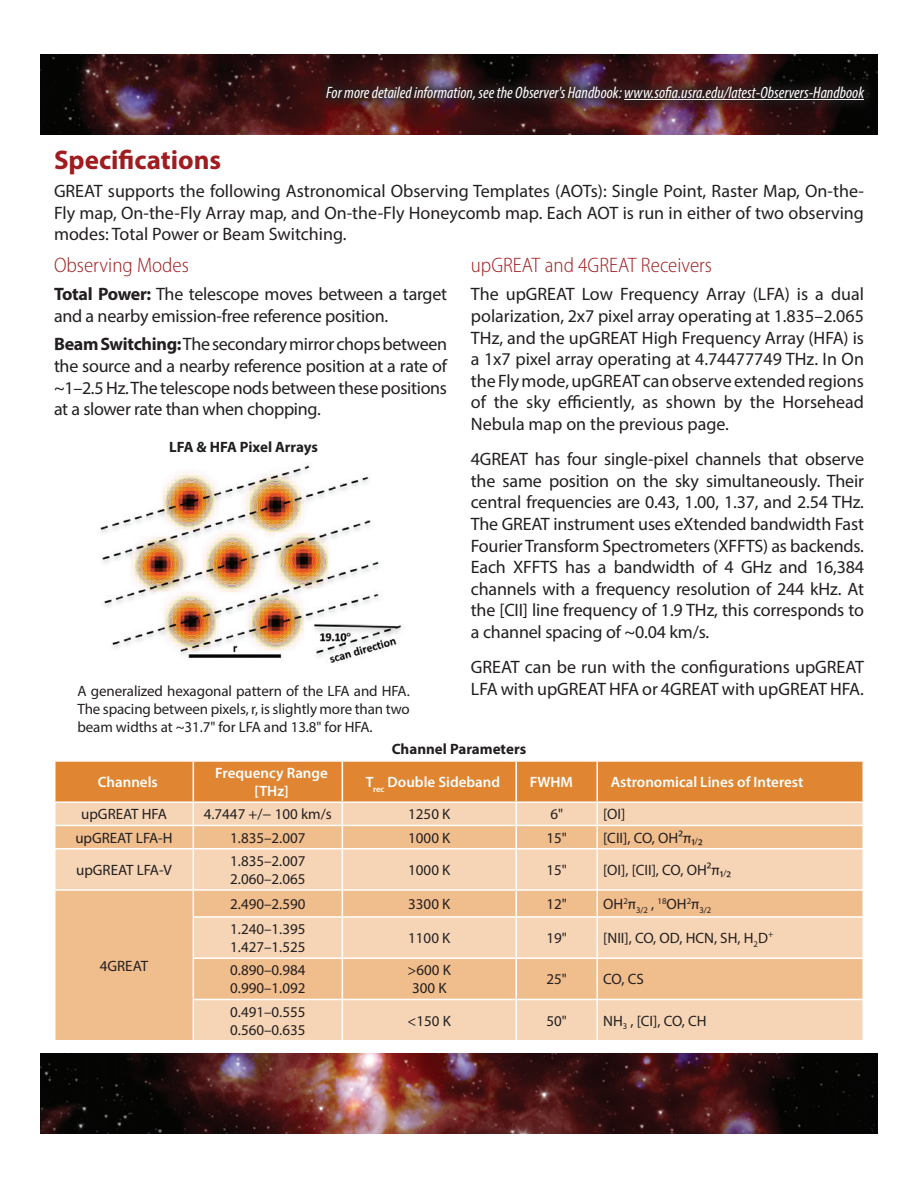
<style>
.page{position:relative;width:918px;height:1188px;background:#fff}
.page>*{position:absolute;margin:0;border:0;box-sizing:border-box;transform-origin:0 0}
.t1{font:700 27px "Myriad Pro";color:#9f1d20}
.Proposal_Resources_h{font:300 semi-condensed 21px "Myriad Pro";color:#9f1d20}
.t2{font:18px/21.6px "Myriad Pro";letter-spacing:-.01em;color:#231f20;text-align:justify}
.t3{font:italic condensed 16.5px "Myriad Pro";color:#fff}
.Table_text{font:15px/18px "Myriad Pro";color:#231f20}
.Table_header{font:600 15px/18px "Myriad Pro";color:#fff;text-align:center}
.Fig_header{font:700 15px "Myriad Pro";letter-spacing:-.01em;color:#231f20}
.Table_title{font:700 15px "Myriad Pro";color:#231f20}
.Table_text-2{font:8.7px "Myriad Pro";color:#231f20}
.s1{font-weight:700}
</style>
<div class="page">
<img style="left:40px;top:54px;width:838px;height:81px">
<img style="left:40px;top:1053px;width:838px;height:81px">
<div style="left:314px;top:74px;width:562px;height:39px;background:#231f20;opacity:.75"></div>
<hr style="left:624px;top:99px;width:240px;height:1px;background:#fff">
<svg style="left:56px;top:849px;width:806px;height:191px;background:#f3cba5"></svg>
<svg style="left:55px;top:761px;width:808px;height:87px;background:#eaab70"></svg>
<hr style="left:516px;top:825px;width:81px;height:1px;background:#fff">
<hr style="left:515px;top:826px;width:2px;height:22px;background:#fff">
<hr style="left:597px;top:825px;width:267px;height:1px;background:#fff">
<hr style="left:596px;top:826px;width:2px;height:22px;background:#fff">
<hr style="left:862px;top:826px;width:2px;height:22px;background:#fff">
<hr style="left:193px;top:849px;width:1px;height:40px;background:#fff">
<hr style="left:342px;top:849px;width:1px;height:40px;background:#fff">
<hr style="left:515px;top:849px;width:2px;height:40px;background:#fff">
<hr style="left:596px;top:849px;width:2px;height:40px;background:#fff">
<hr style="left:54px;top:889px;width:139px;height:2px;background:#fff">
<hr style="left:193px;top:889px;width:149px;height:2px;background:#fff">
<svg style="left:193px;top:891px;width:1px;height:25px"></svg>
<hr style="left:342px;top:889px;width:174px;height:2px;background:#fff">
<svg style="left:342px;top:891px;width:1px;height:25px"></svg>
<hr style="left:516px;top:889px;width:81px;height:2px;background:#fff">
<hr style="left:515px;top:891px;width:2px;height:25px;background:#fff">
<hr style="left:597px;top:889px;width:267px;height:2px;background:#fff">
<hr style="left:596px;top:891px;width:2px;height:25px;background:#fff">
<hr style="left:193px;top:916px;width:149px;height:2px;background:#fff">
<hr style="left:193px;top:918px;width:1px;height:39px;background:#fff">
<hr style="left:342px;top:916px;width:174px;height:2px;background:#fff">
<hr style="left:342px;top:918px;width:1px;height:39px;background:#fff">
<hr style="left:516px;top:916px;width:81px;height:2px;background:#fff">
<hr style="left:515px;top:918px;width:2px;height:39px;background:#fff">
<hr style="left:597px;top:916px;width:267px;height:2px;background:#fff">
<hr style="left:596px;top:918px;width:2px;height:39px;background:#fff">
<hr style="left:193px;top:957px;width:149px;height:2px;background:#fff">
<hr style="left:193px;top:959px;width:1px;height:40px;background:#fff">
<hr style="left:342px;top:957px;width:174px;height:2px;background:#fff">
<hr style="left:342px;top:959px;width:1px;height:40px;background:#fff">
<hr style="left:516px;top:957px;width:81px;height:2px;background:#fff">
<hr style="left:515px;top:959px;width:2px;height:40px;background:#fff">
<hr style="left:597px;top:957px;width:267px;height:2px;background:#fff">
<hr style="left:596px;top:959px;width:2px;height:40px;background:#fff">
<hr style="left:193px;top:999px;width:149px;height:1px;background:#fff">
<hr style="left:193px;top:1000px;width:1px;height:40px;background:#fff">
<hr style="left:342px;top:999px;width:174px;height:1px;background:#fff">
<hr style="left:342px;top:1000px;width:1px;height:40px;background:#fff">
<hr style="left:516px;top:999px;width:81px;height:1px;background:#fff">
<hr style="left:515px;top:1000px;width:2px;height:40px;background:#fff">
<hr style="left:597px;top:999px;width:267px;height:1px;background:#fff">
<hr style="left:596px;top:1000px;width:2px;height:40px;background:#fff">
<hr style="left:54px;top:760px;width:139px;height:2px;background:#fff">
<hr style="left:54px;top:762px;width:2px;height:39px;background:#fff">
<hr style="left:54px;top:801px;width:139px;height:2px;background:#fff">
<hr style="left:342px;top:760px;width:174px;height:2px;background:#fff">
<hr style="left:342px;top:762px;width:1px;height:39px;background:#fff">
<hr style="left:516px;top:760px;width:81px;height:2px;background:#fff">
<hr style="left:597px;top:760px;width:267px;height:2px;background:#fff">
<hr style="left:342px;top:801px;width:174px;height:2px;background:#fff">
<hr style="left:516px;top:801px;width:81px;height:2px;background:#fff">
<hr style="left:597px;top:801px;width:267px;height:2px;background:#fff">
<img style="left:100px;top:465px;width:302px;height:198px">
<p class="t3" style="left:326px;top:82px;width:539px">For more detailed information, see the Observer's Handbook: www.sofia.usra.edu/latest-Observers-Handbook</p>
<h1 class="t1" style="left:54px;top:142px;width:169px">Specifications</h1>
<p class="t2" style="left:54px;top:180px;width:812px">GREAT supports the following Astronomical Observing Templates (AOTs): Single Point, Raster Map, On-the-Fly map, On-the-Fly Array map, and On-the-Fly Honeycomb map. Each AOT is run in either of two observing modes: Total Power or Beam Switching.</p>
<p class="Proposal_Resources_h" style="left:54px;top:253px;width:136px">Observing Modes</p>
<p class="t2" style="left:54px;top:283px;width:395px"><span class="s1">Total Power:</span> The telescope moves between a target and a nearby emission-free reference position.</p>
<p class="t2" style="left:54px;top:333px;width:395px"><span class="s1">Beam Switching:</span> The secondary mirror chops between the source and a nearby reference position at a rate of ~1–2.5 Hz. The telescope nods between these positions at a slower rate than when chopping.</p>
<p class="Fig_header" style="left:169px;top:437px;width:150px">LFA &amp; HFA Pixel Arrays</p>
<p class="Table_text" style="left:77px;top:681px;width:334px;text-align:justify">A generalized hexagonal pattern of the LFA and HFA.<br>The spacing between pixels, r, is slightly more than two beam widths at ~31.7" for LFA and 13.8" for HFA.</p>
<p class="Proposal_Resources_h" style="left:471px;top:253px;width:243px">upGREAT and 4GREAT Receivers</p>
<p class="t2" style="left:471px;top:283px;width:395px">The upGREAT Low Frequency Array (LFA) is a dual polarization, 2x7 pixel array operating at 1.835–2.065<br>THz, and the upGREAT High Frequency Array (HFA) is a 1x7 pixel array operating at 4.74477749 THz. In On the Fly mode, upGREAT can observe extended regions of the sky efficiently, as shown by the Horsehead Nebula map on the previous page.</p>
<p class="t2" style="left:471px;top:448px;width:395px">4GREAT has four single-pixel channels that observe the same position on the sky simultaneously. Their central frequencies are 0.43, 1.00, 1.37, and 2.54 THz.<br>The GREAT instrument uses eXtended bandwidth Fast Fourier Transform Spectrometers (XFFTS) as backends.<br>Each XFFTS has a bandwidth of 4 GHz and 16,384 channels with a frequency resolution of 244 kHz. At the [CII] line frequency of 1.9 THz, this corresponds to a channel spacing of ~0.04 km/s.</p>
<p class="t2" style="left:471px;top:656px;width:395px">GREAT can be run with the configurations upGREAT<br>LFA with upGREAT HFA or 4GREAT with upGREAT HFA.</p>
<p class="Table_title" style="left:392px;top:739px;width:136px">Channel Parameters</p>
<p class="Table_header" style="left:98px;top:773px;width:61px">Channels</p>
<p class="Table_header" style="left:215px;top:764px;width:114px">Frequency Range [THz]</p>
<p class="Table_header" style="left:366px;top:773px;width:136px">T<sub>rec</sub> Double Sideband</p>
<p class="Table_header" style="left:530px;top:773px;width:45px">FWHM</p>
<p class="Table_header" style="left:611px;top:773px;width:194px">Astronomical Lines of Interest</p>
<p class="Table_text" style="left:81px;top:805px;width:87px">upGREAT HFA</p>
<p class="Table_text" style="left:204px;top:805px;width:130px">4.7447 +/− 100 km/s</p>
<p class="Table_text" style="left:408px;top:805px;width:44px">1250 K</p>
<p class="Table_text" style="left:550px;top:805px;width:14px">6"</p>
<p class="Table_text" style="left:603px;top:805px;width:24px">[OI]</p>
<p class="Table_text" style="left:75px;top:828px;width:99px">upGREAT LFA-H</p>
<p class="Table_text" style="left:230px;top:828px;width:77px">1.835–2.007</p>
<p class="Table_text" style="left:408px;top:828px;width:44px">1000 K</p>
<p class="Table_text" style="left:547px;top:828px;width:22px">15"</p>
<p class="Table_text" style="left:603px;top:828px;width:101px">[CΙΙ], CO, OH2π1<sub>/</sub>2</p>
<p class="Table_text" style="left:76px;top:861px;width:97px">upGREAT LFA-V</p>
<p class="Table_text" style="left:230px;top:852px;width:77px">1.835–2.007<br>2.060–2.065</p>
<p class="Table_text" style="left:408px;top:861px;width:44px">1000 K</p>
<p class="Table_text" style="left:547px;top:861px;width:22px">15"</p>
<p class="Table_text" style="left:603px;top:861px;width:130px">[OI], [CΙΙ], CO, OH2π1<sub>/</sub>2</p>
<p class="Table_text" style="left:100px;top:957px;width:50px">4GREAT</p>
<p class="Table_text" style="left:230px;top:895px;width:77px">2.490–2.590</p>
<p class="Table_text" style="left:408px;top:895px;width:44px">3300 K</p>
<p class="Table_text" style="left:547px;top:895px;width:22px">12"</p>
<p class="Table_text-2" style="left:603px;top:904px;width:110px"><sup>OH</sup>2<sup>π</sup>3/2 <sup>,</sup> 18<sup>OH</sup>2<sup>π</sup>3/2</p>
<p class="Table_text" style="left:230px;top:920px;width:77px">1.240–1.395<br>1.427–1.525</p>
<p class="Table_text" style="left:408px;top:929px;width:44px">1100 K</p>
<p class="Table_text" style="left:547px;top:929px;width:22px">19"</p>
<p class="Table_text" style="left:603px;top:929px;width:172px">[NII], CO, OD, HCN, SH, H<sub>2</sub>D<sup>+</sup></p>
<p class="Table_text" style="left:230px;top:961px;width:77px">0.890–0.984<br>0.990–1.092</p>
<p class="Table_text" style="left:408px;top:961px;width:45px">&gt;600 K<br>300 K</p>
<p class="Table_text" style="left:547px;top:970px;width:22px">25"</p>
<p class="Table_text" style="left:603px;top:970px;width:42px">CO, CS</p>
<p class="Table_text" style="left:230px;top:1002px;width:77px">0.491–0.555<br>0.560–0.635</p>
<p class="Table_text" style="left:408px;top:1011px;width:45px">&lt;150 K</p>
<p class="Table_text" style="left:547px;top:1011px;width:22px">50"</p>
<p class="Table_text" style="left:603px;top:1011px;width:105px">NH<sub>3</sub> , [CI], CO, CH</p>
</div>
